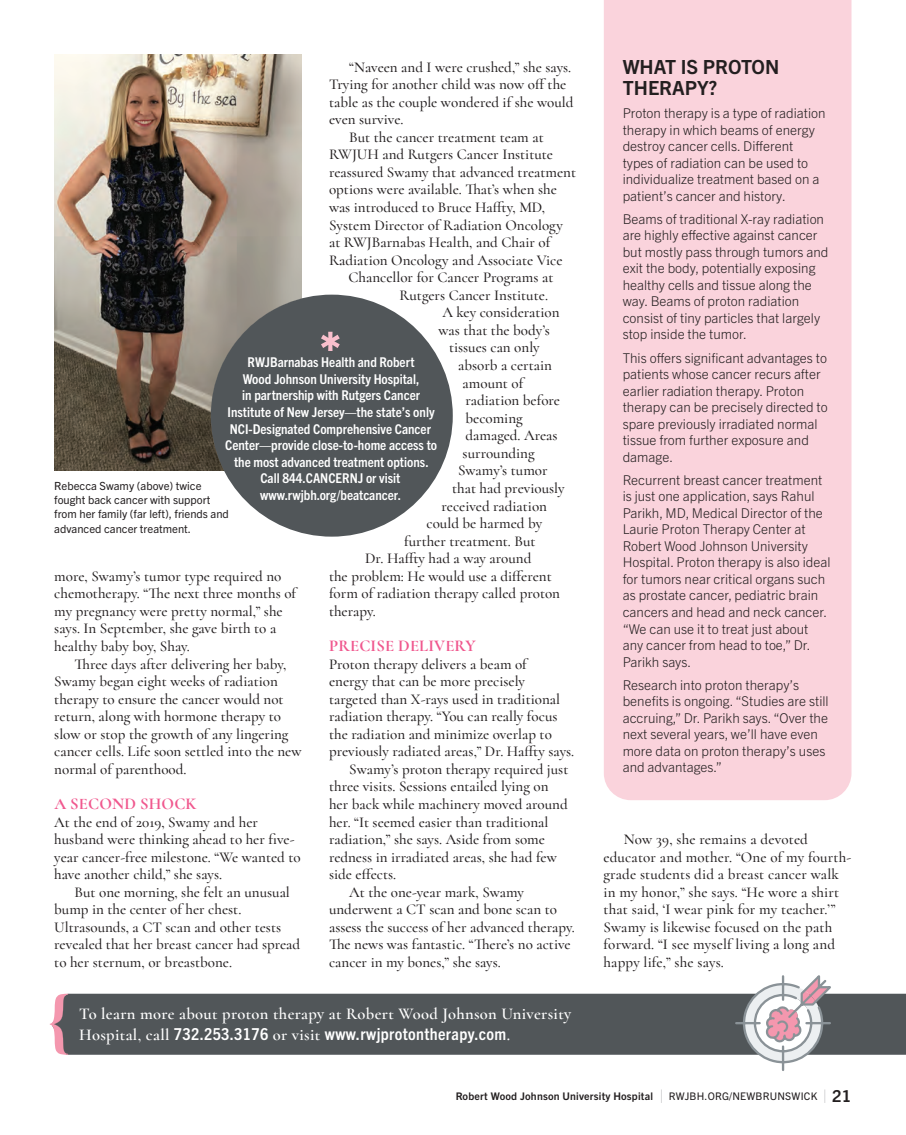
<style>
.page{position:relative;width:906px;height:1135px;background:#fff}
.page>*{position:absolute;margin:0;border:0;box-sizing:border-box;transform-origin:0 0}
.t1{font:700 19.5px/21px "Trade Gothic Next LT Pro";color:#231f20}
.t2{font:600 16.5px "Cormorant";letter-spacing:.02em;color:#fff}
.t3{font:700 condensed 16.5px "Trade Gothic Next LT Pro";letter-spacing:.02em;color:#fff;scale:1.05 1}
.t4{font:700 16.5px "Cormorant";letter-spacing:.01em;color:#f0588e}
.t5{font:500 15px/17.5px "Cormorant";color:#231f20}
.t6{font:300 13.5px/16.5px "Trade Gothic Next LT Pro";color:#231f20}
.t7{font:700 condensed 13.5px/16.5px "Trade Gothic Next LT Pro";color:#fff;text-align:center;scale:1.05 1}
.t8{font:11.25px/14.2px "Trade Gothic Next LT Pro";color:#231f20}
.t9{font:700 10.5px "Trade Gothic Next LT Pro";letter-spacing:.02em;color:#231f20}
.s1{font-family:"Cormorant";font-weight:600;font-stretch:normal}
.s2{font-weight:300;font-size:17.1px;color:#808285}
.s3{font-weight:400}
.s4{font-size:16.5px}
</style>
<div class="page">
<div style="left:68px;top:993px;width:837px;height:61px;background:#515659"></div>
<svg style="left:50px;top:993px;width:18px;height:61px"></svg>
<div style="left:604px;top:0;width:247px;height:800px;background:#fad3dc"></div>
<img style="left:54px;top:54px;width:248px;height:416px">
<div style="left:211px;top:295px;width:242px;height:241px;background:#515659;border-radius:50%"></div>
<img style="left:211px;top:298px;width:91px;height:172px">
<svg style="left:321px;top:332px;width:19px;height:19px"></svg>
<svg style="left:733px;top:975px;width:102px;height:96px"></svg>
<p class="t5" style="left:349px;top:58px;width:223px">“Naveen and I were crushed,” she says.</p>
<p class="t5" style="left:329px;top:75px;width:239px">Trying for another child was now off the</p>
<p class="t5" style="left:329px;top:93px;width:246px">table as the couple wondered if she would</p>
<p class="t5" style="left:329px;top:111px;width:76px">even survive.</p>
<p class="t5" style="left:349px;top:128px;width:196px">But the cancer treatment team at</p>
<p class="t5" style="left:329px;top:146px;width:225px">RWJUH and Rutgers Cancer Institute</p>
<p class="t5" style="left:329px;top:163px;width:248px">reassured Swamy that advanced treatment</p>
<p class="t5" style="left:329px;top:181px;width:229px">options were available. That’s when she</p>
<p class="t5" style="left:329px;top:198px;width:218px">was introduced to Bruce Haffty, MD,</p>
<p class="t5" style="left:329px;top:216px;width:235px">System Director of Radiation Oncology</p>
<p class="t5" style="left:329px;top:233px;width:223px">at RWJBarnabas Health, and Chair of</p>
<p class="t5" style="left:329px;top:251px;width:235px">Radiation Oncology and Associate Vice</p>
<p class="t5" style="left:348px;top:269px;width:206px">Chancellor for Cancer Programs at</p>
<p class="t5" style="left:399px;top:286px;width:150px">Rutgers Cancer Institute.</p>
<p class="t5" style="left:442px;top:304px;width:119px">A key consideration</p>
<p class="t5" style="left:438px;top:321px;width:113px">was that the body’s</p>
<p class="t5" style="left:449px;top:339px;width:92px">tissues can only</p>
<p class="t5" style="left:458px;top:356px;width:95px">absorb a certain</p>
<p class="t5" style="left:462px;top:374px;width:62px">amount of</p>
<p class="t5" style="left:465px;top:391px;width:96px">radiation before</p>
<p class="t5" style="left:465px;top:409px;width:59px">becoming</p>
<p class="t5" style="left:465px;top:426px;width:93px">damaged. Areas</p>
<p class="t5" style="left:462px;top:444px;width:74px">surrounding</p>
<p class="t5" style="left:458px;top:462px;width:91px">Swamy’s tumor</p>
<p class="t5" style="left:452px;top:479px;width:114px">that had previously</p>
<p class="t5" style="left:441px;top:497px;width:107px">received radiation</p>
<p class="t5" style="left:426px;top:514px;width:117px">could be harmed by</p>
<p class="t5" style="left:404px;top:532px;width:133px">further treatment. But</p>
<p class="t5" style="left:365px;top:549px;width:168px">Dr. Haffty had a way around</p>
<p class="t5" style="left:329px;top:567px;width:224px">the problem: He would use a different</p>
<p class="t5" style="left:329px;top:584px;width:232px">form of radiation therapy called proton</p>
<p class="t5" style="left:329px;top:602px;width:48px">therapy.</p>
<p class="t4" style="left:329px;top:635px;width:148px">PRECISE DELIVERY</p>
<p class="t5" style="left:329px;top:655px;width:199px">Proton therapy delivers a beam of</p>
<p class="t5" style="left:329px;top:672px;width:197px">energy that can be more precisely</p>
<p class="t5" style="left:329px;top:690px;width:232px">targeted than X-rays used in traditional</p>
<p class="t5" style="left:329px;top:707px;width:230px">radiation therapy. “You can really focus</p>
<p class="t5" style="left:329px;top:725px;width:224px">the radiation and minimize overlap to</p>
<p class="t5" style="left:329px;top:742px;width:247px">previously radiated areas,” Dr. Haffty says.</p>
<p class="t5" style="left:349px;top:760px;width:220px">Swamy’s proton therapy required just</p>
<p class="t5" style="left:329px;top:777px;width:221px">three visits. Sessions entailed lying on</p>
<p class="t5" style="left:329px;top:795px;width:240px">her back while machinery moved around</p>
<p class="t5" style="left:329px;top:813px;width:221px">her. “It seemed easier than traditional</p>
<p class="t5" style="left:329px;top:830px;width:217px">radiation,” she says. Aside from some</p>
<p class="t5" style="left:329px;top:848px;width:229px">redness in irradiated areas, she had few</p>
<p class="t5" style="left:329px;top:865px;width:69px">side effects.</p>
<p class="t5" style="left:349px;top:883px;width:176px">At the one-year mark, Swamy</p>
<p class="t5" style="left:329px;top:900px;width:229px">underwent a CT scan and bone scan to</p>
<p class="t5" style="left:329px;top:918px;width:247px">assess the success of her advanced therapy.</p>
<p class="t5" style="left:329px;top:935px;width:243px">The news was fantastic. “There’s no active</p>
<p class="t5" style="left:329px;top:953px;width:173px">cancer in my bones,” she says.</p>
<p class="t7" style="left:225px;top:353px;width:203px">RWJBarnabas Health and Robert<br>Wood Johnson University Hospital,<br>in partnership with Rutgers Cancer Institute of New Jersey—the state’s only NCI-Designated Comprehensive Cancer Center—provide close-to-home access to the most advanced treatment options.<br>Call 844.CANCERNJ or visit www.rwjbh.org/beatcancer.</p>
<p class="t8" style="left:54px;top:478px;width:176px">Rebecca Swamy (above) twice fought back cancer with support from her family (far left), friends and advanced cancer treatment.</p>
<p class="t5" style="left:54px;top:567px;width:243px">more, Swamy’s tumor type required no chemotherapy. “The next three months of my pregnancy were pretty normal,” she says. In September, she gave birth to a healthy baby boy, Shay.</p>
<p class="t5" style="left:54px;top:655px;width:249px;text-indent:20px">Three days after delivering her baby, Swamy began eight weeks of radiation therapy to ensure the cancer would not return, along with hormone therapy to slow or stop the growth of any lingering cancer cells. Life soon settled into the new normal of parenthood.</p>
<p class="t4" style="left:54px;top:793px;width:143px">A SECOND SHOCK</p>
<p class="t5" style="left:54px;top:813px;width:248px">At the end of 2019, Swamy and her husband were thinking ahead to her five&shy;year cancer-free milestone. “We wanted to have another child,” she says.</p>
<p class="t5" style="left:54px;top:883px;width:247px;text-indent:20px">But one morning, she felt an unusual bump in the center of her chest.<br>Ultrasounds, a CT scan and other tests revealed that her breast cancer had spread to her sternum, or breastbone.</p>
<p class="t2" style="left:79px;top:1003px;width:493px">To learn more about proton therapy at Robert Wood Johnson University</p>
<p class="t3" style="left:79px;top:1022px;width:412px"><span class="s1">Hospital, call</span> 732.253.3176 <span class="s1">or visit</span> www.rwjprotontherapy.com<span class="s1">.</span></p>
<h1 class="t1" style="left:622px;top:55px;width:158px">WHAT IS PROTON<br>THERAPY?</h1>
<p class="t6" style="left:622px;top:104px;width:204px">Proton therapy is a type of radiation therapy in which beams of energy destroy cancer cells. Different types of radiation can be used to individualize treatment based on a patient’s cancer and history.</p>
<p class="t6" style="left:622px;top:210px;width:207px">Beams of traditional X-ray radiation are highly effective against cancer but mostly pass through tumors and exit the body, potentially exposing healthy cells and tissue along the way. Beams of proton radiation consist of tiny particles that largely stop inside the tumor.</p>
<p class="t6" style="left:622px;top:349px;width:206px">This offers significant advantages to patients whose cancer recurs after earlier radiation therapy. Proton therapy can be precisely directed to spare previously irradiated normal tissue from further exposure and damage.</p>
<p class="t6" style="left:622px;top:471px;width:209px">Recurrent breast cancer treatment is just one application, says Rahul<br>Parikh, MD, Medical Director of the<br>Laurie Proton Therapy Center at<br>Robert Wood Johnson University<br>Hospital. Proton therapy is also ideal for tumors near critical organs such as prostate cancer, pediatric brain cancers and head and neck cancer. “We can use it to treat just about any cancer from head to toe,” Dr.<br>Parikh says.</p>
<p class="t6" style="left:622px;top:675px;width:207px">Research into proton therapy’s benefits is ongoing. “Studies are still accruing,” Dr. Parikh says. “Over the next several years, we’ll have even more data on proton therapy’s uses and advantages.”</p>
<p class="t5" style="left:603px;top:830px;width:249px;text-indent:20px">Now 39, she remains a devoted educator and mother. “One of my fourth&shy;grade students did a breast cancer walk in my honor,” she says. “He wore a shirt that said, ‘I wear pink for my teacher.’” Swamy is likewise focused on the path forward. “I see myself living a long and happy life,” she says.</p>
<p class="t9" style="left:455px;top:1089px;width:397px">Robert Wood Johnson University Hospital <span class="s2">|</span> <span class="s3">RWJBH.ORG/NEWBRUNSWICK</span> <span class="s2">|</span> <span class="s4">21</span></p>
</div>
